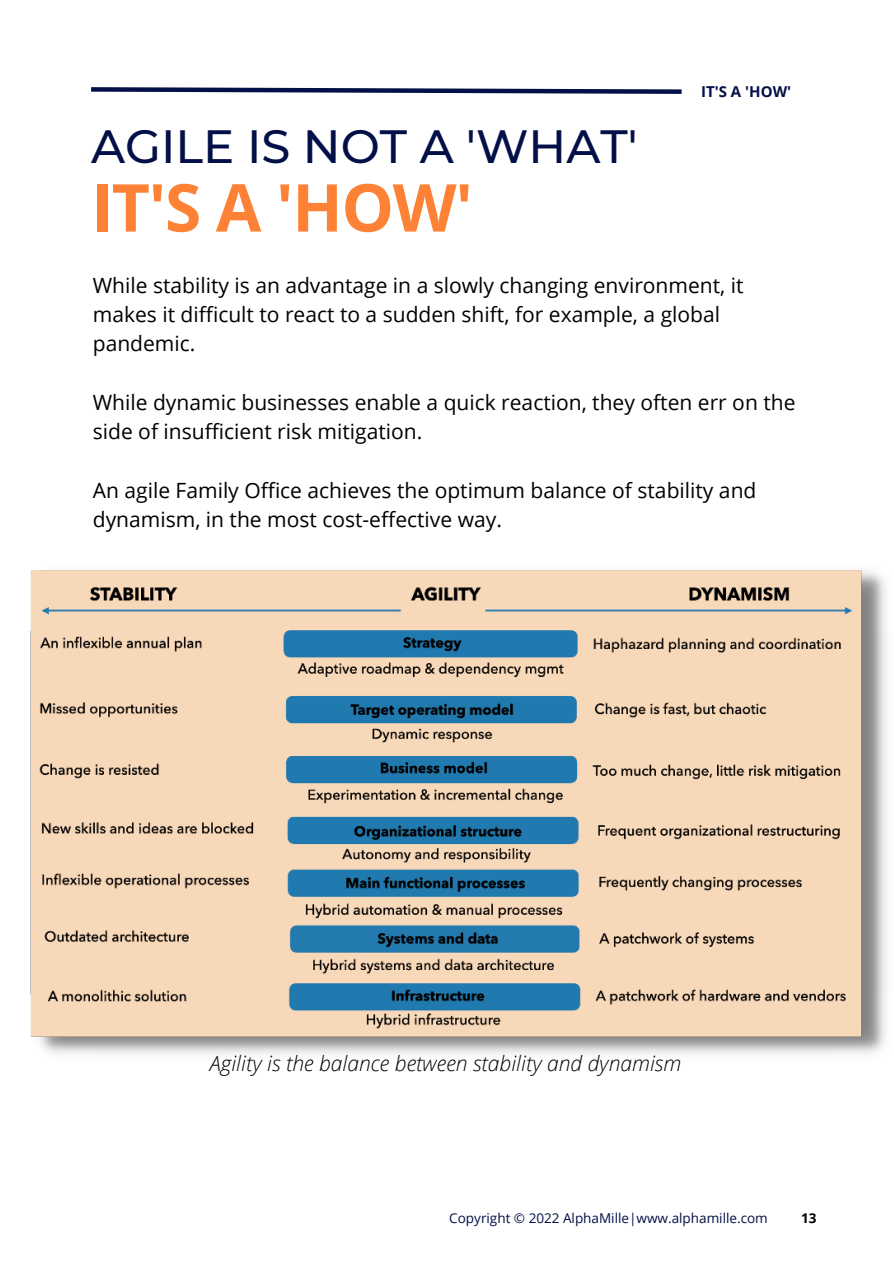
<style>
.page{position:relative;width:894px;height:1264px;background:#fff}
.page>*{position:absolute;margin:0;border:0;box-sizing:border-box;transform-origin:0 0}
.t1{font:700 66px "Open Sans";color:#fd8236}
.t2{font:500 46.5px "Montserrat";color:#030f47}
.t3{font:21px/29.2px "Open Sans";color:#000}
.t4{font:italic 300 21px "Open Sans";color:#000}
.t5{font:700 15px "Open Sans";color:#030f47}
.t6{font:13.5px "Open Sans";color:#030f47}
.t7{font:700 13.5px "Open Sans";color:#000}
</style>
<div class="page">
<svg style="left:91px;top:87px;width:591px;height:7px"></svg>
<img style="left:30px;top:570px;width:856px;height:484px">
<h2 class="t2" style="left:91px;top:118px;width:547px">AGILE IS NOT A 'WHAT'</h2>
<h1 class="t1" style="left:91px;top:161px;width:383px">IT'S A 'HOW'</h1>
<p class="t5" style="left:701px;top:81px;width:91px">IT'S A 'HOW'</p>
<p class="t3" style="left:93px;top:270px;width:652px">While stability is an advantage in a slowly changing environment, it makes it difficult to react to a sudden shift, for example, a global pandemic.</p>
<p class="t3" style="left:93px;top:387px;width:704px">While dynamic businesses enable a quick reaction, they often err on the side of insufficient risk mitigation.</p>
<p class="t3" style="left:93px;top:475px;width:665px">An agile Family Office achieves the optimum balance of stability and dynamism, in the most cost-effective way.</p>
<p class="t4" style="left:210px;top:1048px;width:473px">Agility is the balance between stability and dynamism</p>
<p class="t6" style="left:449px;top:1208px;width:320px">Copyright © 2022 AlphaMille|www.alphamille.com</p>
<p class="t7" style="left:800px;top:1208px;width:17px">13</p>
</div>
